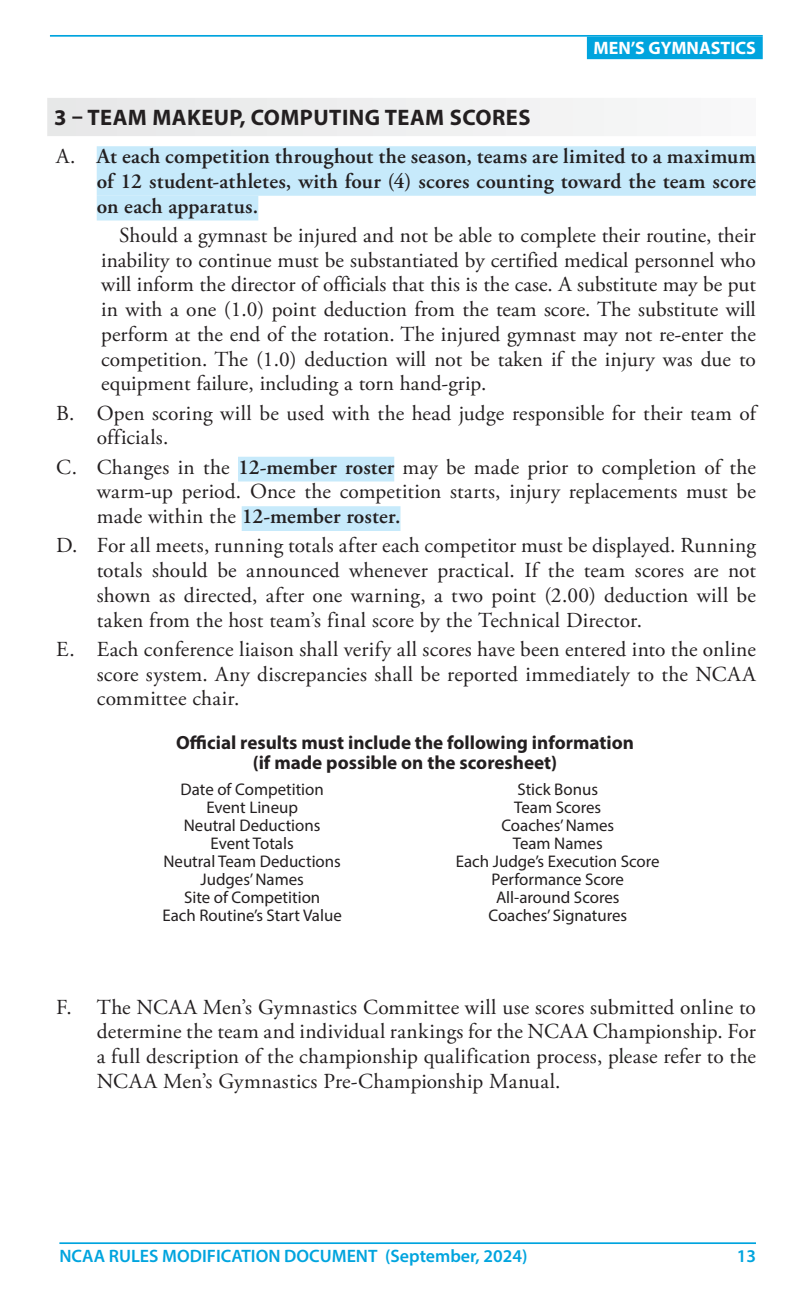
<style>
.page{position:relative;width:810px;height:1296px;background:#fff}
.page>*{position:absolute;margin:0;border:0;box-sizing:border-box;transform-origin:0 0}
.SectSubhead{font:700 22.5px "Myriad Pro";letter-spacing:.02em;color:#231f20}
.Body1{font:21.38px/24.8px "Adobe Garamond Pro";letter-spacing:.005em;color:#231f20;text-align:justify}
.t1{font:600 21.38px/24.8px "Adobe Garamond Pro";letter-spacing:.015em;color:#231f20;text-align:justify}
.tableheadercenter{font:700 19.12px/20.2px "Myriad Pro";color:#231f20;text-align:center}
.t2{font:600 18px "Myriad Pro";color:#00a4de}
.t3{font:700 18px "Myriad Pro";color:#fff}
.tablevalue-ctr-75{font:16.88px "Myriad Pro";color:#231f20}
.s1{font-weight:400}
.s2{font-weight:600}
</style>
<div class="page">
<hr style="left:59px;top:1242px;width:697px;height:2px;background:#00a4de">
<hr style="left:50px;top:35px;width:713px;height:2px;background:#00a4de">
<div style="left:587px;top:37px;width:176px;height:22px;background:#00a4de"></div>
<div style="left:47px;top:98px;width:709px;height:38px;background:#eeeff0"></div>
<div style="left:97px;top:146px;width:659px;height:25px;background:#c7eafb"></div>
<div style="left:97px;top:171px;width:659px;height:25px;background:#c7eafb"></div>
<div style="left:97px;top:196px;width:161px;height:24px;background:#c7eafb"></div>
<div style="left:238px;top:457px;width:156px;height:25px;background:#c7eafb"></div>
<div style="left:242px;top:506px;width:159px;height:25px;background:#c7eafb"></div>
<p class="t3" style="left:594px;top:36px;width:164px">MEN’S GYMNASTICS</p>
<p class="SectSubhead" style="left:54px;top:103px;width:478px">3 – TEAM MAKEUP, COMPUTING TEAM SCORES</p>
<p class="t1" style="left:97px;top:144px;width:661px;text-indent:-40px"><span class="s1">A.</span> At each competition throughout the season, teams are limited to a maximum of 12 student-athletes, with four (4) scores counting toward the team score on each apparatus.</p>
<p class="Body1" style="left:101px;top:223px;width:656px;text-indent:18px">Should a gymnast be injured and not be able to complete their routine, their inability to continue must be substantiated by certified medical personnel who will inform the director of officials that this is the case. A substitute may be put in with a one (1.0) point deduction from the team score. The substitute will perform at the end of the rotation. The injured gymnast may not re-enter the competition. The (1.0) deduction will not be taken if the injury was due to equipment failure, including a torn hand-grip.</p>
<p class="Body1" style="left:97px;top:401px;width:661px;text-indent:-40px">B. Open scoring will be used with the head judge responsible for their team of officials.</p>
<p class="Body1" style="left:97px;top:455px;width:661px;text-indent:-40px">C. Changes in the <span class="s2">12-member roster</span> may be made prior to completion of the warm-up period. Once the competition starts, injury replacements must be made within the <span class="s2">12-member roster.</span></p>
<p class="Body1" style="left:97px;top:534px;width:661px;text-indent:-40px">D. For all meets, running totals after each competitor must be displayed. Running totals should be announced whenever practical. If the team scores are not shown as directed, after one warning, a two point (2.00) deduction will be taken from the host team’s final score by the Technical Director.</p>
<p class="Body1" style="left:97px;top:637px;width:661px;text-indent:-40px">E. Each conference liaison shall verify all scores have been entered into the online score system. Any discrepancies shall be reported immediately to the NCAA committee chair.</p>
<p class="tableheadercenter" style="left:176px;top:732px;width:459px">Official results must include the following information (if made possible on the scoresheet)</p>
<p class="tablevalue-ctr-75" style="left:181px;top:779px;width:145px">Date of Competition</p>
<p class="tablevalue-ctr-75" style="left:206px;top:797px;width:93px">Event Lineup</p>
<p class="tablevalue-ctr-75" style="left:184px;top:815px;width:138px">Neutral Deductions</p>
<p class="tablevalue-ctr-75" style="left:211px;top:833px;width:85px">Event Totals</p>
<p class="tablevalue-ctr-75" style="left:163px;top:851px;width:179px">Neutral Team Deductions</p>
<p class="tablevalue-ctr-75" style="left:200px;top:869px;width:105px">Judges’ Names</p>
<p class="tablevalue-ctr-75" style="left:184px;top:887px;width:138px">Site of Competition</p>
<p class="tablevalue-ctr-75" style="left:163px;top:905px;width:181px">Each Routine’s Start Value</p>
<p class="tablevalue-ctr-75" style="left:517px;top:779px;width:82px">Stick Bonus</p>
<p class="tablevalue-ctr-75" style="left:514px;top:797px;width:89px">Team Scores</p>
<p class="tablevalue-ctr-75" style="left:501px;top:815px;width:114px">Coaches’ Names</p>
<p class="tablevalue-ctr-75" style="left:513px;top:833px;width:91px">Team Names</p>
<p class="tablevalue-ctr-75" style="left:456px;top:851px;width:205px">Each Judge’s Execution Score</p>
<p class="tablevalue-ctr-75" style="left:492px;top:869px;width:134px">Performance Score</p>
<p class="tablevalue-ctr-75" style="left:496px;top:887px;width:125px">All-around Scores</p>
<p class="tablevalue-ctr-75" style="left:488px;top:905px;width:140px">Coaches’ Signatures</p>
<p class="Body1" style="left:97px;top:995px;width:661px;text-indent:-40px">F. The NCAA Men’s Gymnastics Committee will use scores submitted online to determine the team and individual rankings for the NCAA Championship. For a full description of the championship qualification process, please refer to the NCAA Men’s Gymnastics Pre-Championship Manual.</p>
<p class="t2" style="left:59px;top:1245px;width:470px">NCAA RULES MODIFICATION DOCUMENT (September, 2024)</p>
<p class="t2" style="left:737px;top:1245px;width:21px">13</p>
</div>
